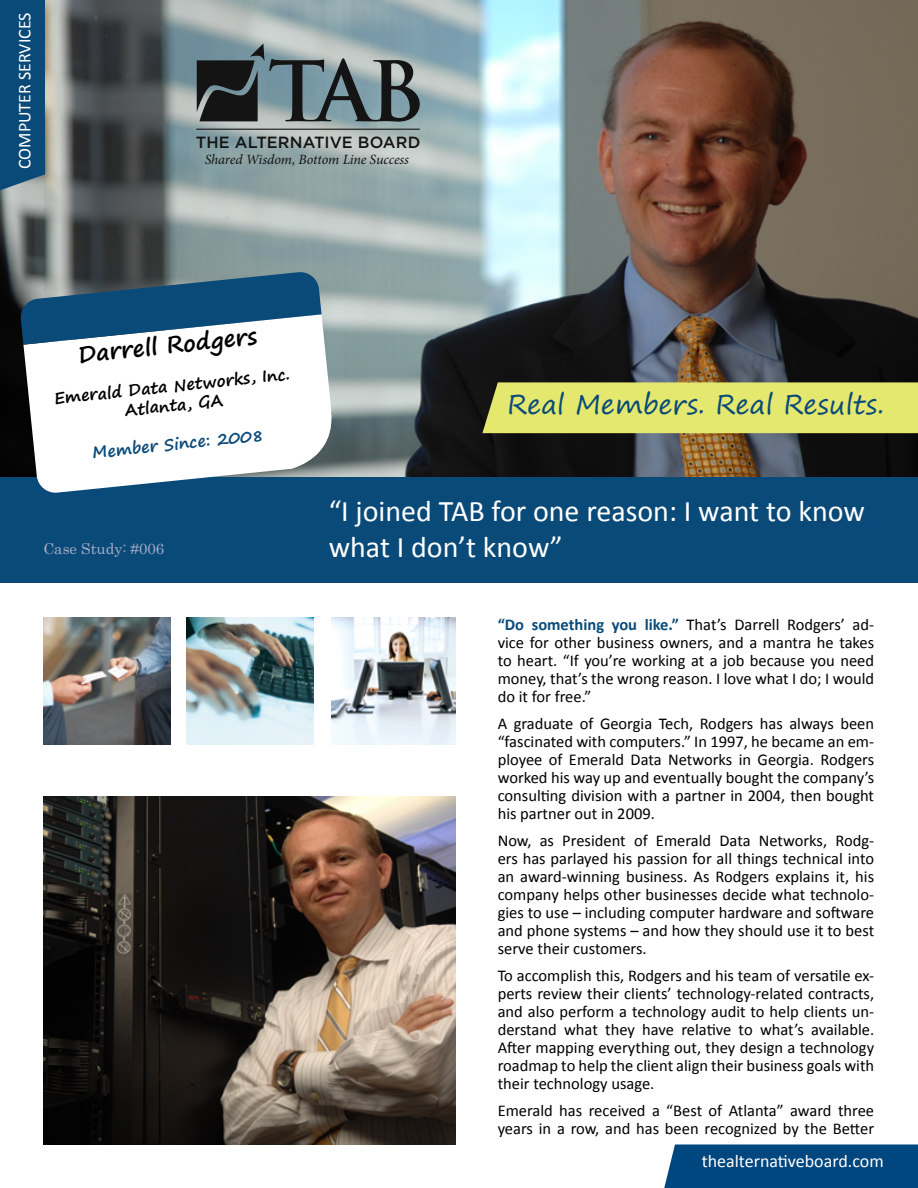
<style>
.page{position:relative;width:918px;height:1188px;background:#fff}
.page>*{position:absolute;margin:0;border:0;box-sizing:border-box;transform-origin:0 0}
.t1{font:700 81.15px "Trajan Pro";color:#141414}
.t2{font:30px/36px "Calibri";color:#fff}
.t3{font:27px "Segoe Print";color:#0a4a79}
.t4{font:700 22.8px "Segoe Print";color:#000}
.t5{font:18px "Calibri";color:#fff}
.t6{font:16.5px/18px "Calibri";color:#000;text-align:justify}
.t7{font:500 16.2px "Gotham";letter-spacing:.005em;color:#141414}
.t8{font:700 16.05px "Segoe Print";color:#000}
.t9{font:700 16.05px "Segoe Print";color:#0a4a79}
.t10{font:15px "Century";color:#a8aec5}
.t11{font:italic 14.1px "Minion Pro";letter-spacing:-.01em;color:#141414}
.s1{font-weight:700;color:#0a4a79}
</style>
<div class="page">
<img style="left:0;top:0;width:918px;height:477px">
<div style="left:0;top:0;width:45px;height:190px;background:#0a4a79"></div>
<div style="left:0;top:477px;width:918px;height:106px;background:#0a4a79"></div>
<div style="left:482px;top:382px;width:436px;height:51px;background:#e4e86f"></div>
<div style="left:664px;top:1145px;width:254px;height:43px;background:#00467f"></div>
<svg style="left:335px;top:411px;width:1px;height:58px"></svg>
<svg style="left:21px;top:314px;width:314px;height:179px"></svg>
<svg style="left:20px;top:271px;width:302px;height:74px"></svg>
<img style="left:44px;top:796px;width:412px;height:348px">
<img style="left:44px;top:617px;width:127px;height:127px">
<img style="left:186px;top:617px;width:127px;height:127px">
<img style="left:332px;top:617px;width:124px;height:127px">
<hr style="left:196px;top:129px;width:224px;height:1px;background:#141414">
<svg style="left:197px;top:44px;width:68px;height:77px;background:#3b4649"></svg>
<p class="t5" style="left:13px;top:169px;width:158px;rotate:-90deg">COMPUTER SERVICES</p>
<p class="t1" style="left:268px;top:41px;width:159px">TAB</p>
<p class="t7" style="left:196px;top:132px;width:226px">THE ALTERNATIVE BOARD</p>
<p class="t11" style="left:205px;top:150px;width:206px">Shared Wisdom, Bottom Line Success</p>
<p class="t4" style="left:76px;top:334px;width:181px;rotate:-6deg">Darrell Rodgers</p>
<p class="t8" style="left:53px;top:384px;width:238px;rotate:-6deg">Emerald Data Networks, Inc.</p>
<p class="t8" style="left:123px;top:396px;width:100px;rotate:-6deg">Atlanta, GA</p>
<p class="t9" style="left:91px;top:438px;width:174px;rotate:-6deg">Member Since: 2008</p>
<p class="t10" style="left:44px;top:536px;width:122px">Case Study: #006</p>
<p class="t3" style="left:507px;top:380px;width:378px">Real Members. Real Results.</p>
<p class="t2" style="left:329px;top:493px;width:538px">“I joined TAB for one reason: I want to know what I don’t know”</p>
<p class="t6" style="left:498px;top:615px;width:378px"><span class="s1">“Do something you like.”</span> That’s Darrell Rodgers’ ad&shy;vice for other business owners, and a mantra he takes to heart. “If you’re working at a job because you need money, that’s the wrong reason. I love what I do; I would do it for free.”</p>
<p class="t6" style="left:498px;top:714px;width:378px">A graduate of Georgia Tech, Rodgers has always been “fascinated with computers.” In 1997, he became an em&shy;ployee of Emerald Data Networks in Georgia. Rodgers worked his way up and eventually bought the company’s consulting division with a partner in 2004, then bought his partner out in 2009.</p>
<p class="t6" style="left:498px;top:831px;width:378px">Now, as President of Emerald Data Networks, Rodg&shy;ers has parlayed his passion for all things technical into an award-winning business. As Rodgers explains it, his company helps other businesses decide what technolo&shy;gies to use – including computer hardware and software and phone systems – and how they should use it to best serve their customers.</p>
<p class="t6" style="left:498px;top:966px;width:378px">To accomplish this, Rodgers and his team of versatile ex&shy;perts review their clients’ technology-related contracts, and also perform a technology audit to help clients un&shy;derstand what they have relative to what’s available.<br>After mapping everything out, they design a technology roadmap to help the client align their business goals with their technology usage.</p>
<p class="t6" style="left:498px;top:1101px;width:378px">Emerald has received a “Best of Atlanta” award three years in a row, and has been recognized by the Better</p>
<p class="t5" style="left:702px;top:1150px;width:184px">thealternativeboard.com</p>
</div>
